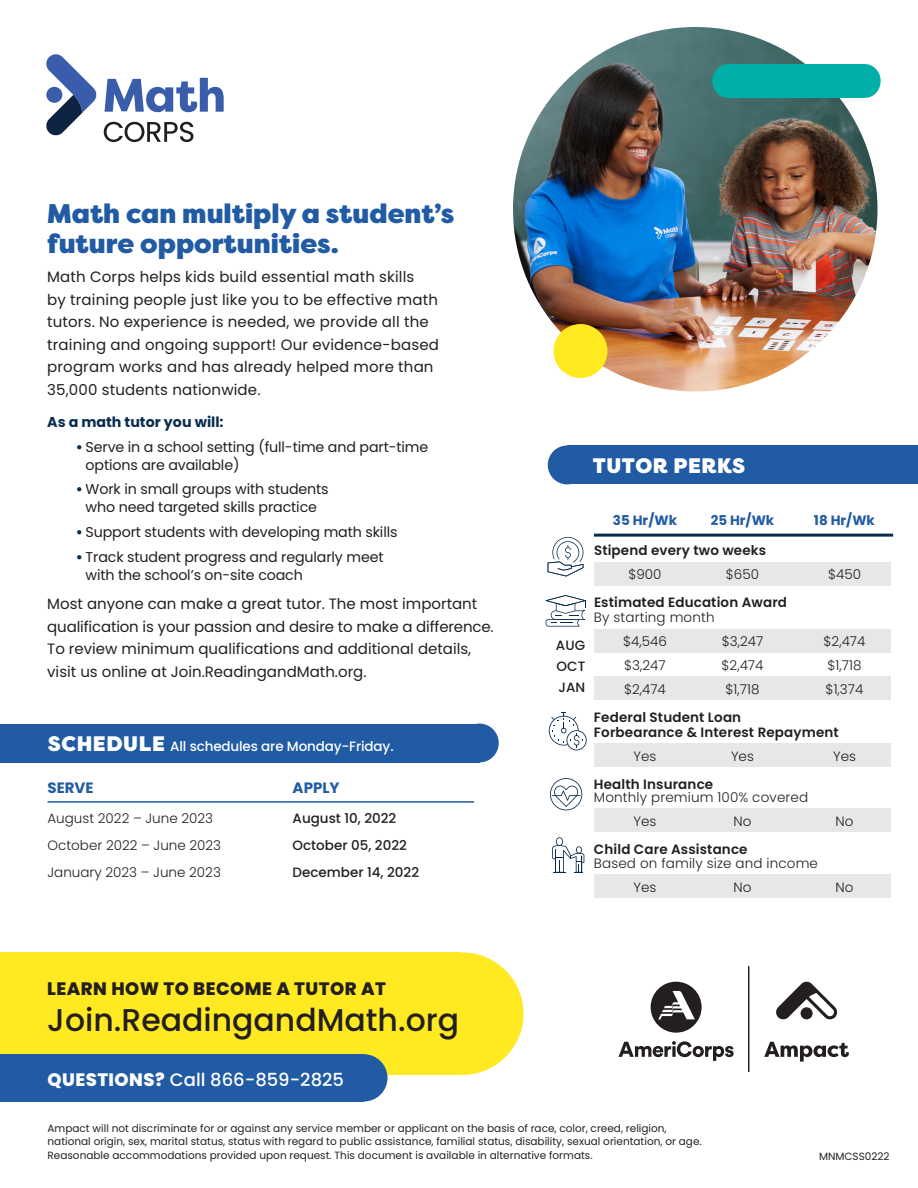
<style>
.page{position:relative;width:918px;height:1188px;background:#fff}
.page>*{position:absolute;margin:0;border:0;box-sizing:border-box;transform-origin:0 0}
.t1{font:500 31.5px "Poppins";color:#231f20}
.t2{font:900 27px/30px "Filson Pro";color:#205ba4}
.t3{font:900 21px "Filson Pro";letter-spacing:.03em;color:#fff}
.t4{font:500 18px "Poppins";color:#fff}
.t5{font:800 18px "Poppins";letter-spacing:.025em;color:#231f20}
.t6{font:15px/22.5px "Poppins";letter-spacing:.01em;color:#231f20}
.t7{font:700 15px "Poppins";color:#205ba4}
.t8{font:14.25px/18px "Poppins";letter-spacing:-.01em;color:#231f20}
.t9{font:700 14.25px "Poppins";color:#092d4f}
.t10{font:300 13.5px/13.5px "Poppins";color:#231f20}
.t11{font:600 13.5px/15px "Poppins";letter-spacing:.01em;color:#231f20}
.t12{font:500 13.5px "Poppins";color:#231f20}
.t13{font:500 13.5px "Poppins";letter-spacing:-.01em;color:#fff}
.t14{font:700 13.5px "Poppins";color:#205ba4}
.t15{font:10.5px/13.5px "Poppins";color:#231f20}
.s1{font-weight:700;color:#092d4f}
.s2{font-family:"Filson Pro";font-weight:900;font-size:21px}
.s3{font-weight:300}
.s4{font-weight:600}
.s5{font-weight:800}
</style>
<div class="page">
<div style="left:594px;top:562px;width:297px;height:23px;background:#e6e7e9"></div>
<div style="left:594px;top:743px;width:297px;height:23px;background:#e6e7e9"></div>
<div style="left:594px;top:809px;width:297px;height:23px;background:#e6e7e9"></div>
<div style="left:594px;top:875px;width:297px;height:23px;background:#e6e7e9"></div>
<div style="left:594px;top:677px;width:297px;height:23px;background:#e6e7e9"></div>
<div style="left:594px;top:630px;width:297px;height:23px;background:#e6e7e9"></div>
<div style="left:567px;top:446px;width:351px;height:38px;background:#205ba4"></div>
<div style="left:548px;top:446px;width:38px;height:38px;background:#205ba4;border-radius:50%"></div>
<div style="left:0;top:952px;width:460px;height:122px;background:#ffea22"></div>
<div style="left:340px;top:1054px;width:48px;height:47px;background:#205ba4;border-radius:50%"></div>
<div style="left:0;top:1054px;width:364px;height:47px;background:#205ba4"></div>
<div style="left:401px;top:952px;width:122px;height:123px;background:#ffea22;border-radius:50%"></div>
<svg style="left:776px;top:981px;width:61px;height:39px"></svg>
<div style="left:801px;top:1007px;width:12px;height:12px;background:#231f20;border-radius:50%"></div>
<svg style="left:651px;top:982px;width:51px;height:51px"></svg>
<svg style="left:619px;top:1041px;width:115px;height:20px"></svg>
<hr style="left:749px;top:967px;width:1px;height:105px;background:#231f20">
<svg style="left:764px;top:1042px;width:85px;height:20px"></svg>
<hr style="left:594px;top:534px;width:299px;height:3px;background:#092d4f">
<img style="left:513px;top:27px;width:365px;height:365px;border-radius:182px">
<hr style="left:48px;top:801px;width:237px;height:2px;background:#205ba4">
<hr style="left:285px;top:801px;width:189px;height:2px;background:#205ba4">
<div style="left:0;top:724px;width:479px;height:38px;background:#205ba4"></div>
<div style="left:460px;top:724px;width:39px;height:38px;background:#205ba4;border-radius:50%"></div>
<svg style="left:46px;top:54px;width:51px;height:82px"></svg>
<div style="left:46px;top:87px;width:16px;height:16px;background:#3a5dab;border-radius:50%"></div>
<svg style="left:104px;top:122px;width:89px;height:20px"></svg>
<svg style="left:105px;top:78px;width:119px;height:34px"></svg>
<div style="left:554px;top:324px;width:54px;height:54px;background:#ffea22;border-radius:50%"></div>
<div style="left:728px;top:64px;width:113px;height:34px;background:#00afa8"></div>
<div style="left:712px;top:64px;width:32px;height:34px;background:#00afa8;border-radius:50%"></div>
<div style="left:752px;top:64px;width:113px;height:34px;background:#00afa8"></div>
<div style="left:849px;top:64px;width:32px;height:34px;background:#00afa8;border-radius:50%"></div>
<svg style="left:548px;top:537px;width:35px;height:39px"></svg>
<svg style="left:546px;top:595px;width:40px;height:32px"></svg>
<svg style="left:549px;top:712px;width:38px;height:38px"></svg>
<svg style="left:550px;top:778px;width:32px;height:32px"></svg>
<svg style="left:552px;top:837px;width:32px;height:36px"></svg>
<p class="t2" style="left:47px;top:199px;width:409px">Math can multiply a student’s future opportunities.</p>
<p class="t6" style="left:47px;top:266px;width:393px">Math Corps helps kids build essential math skills<br>by training people just like you to be effective math tutors. No experience is needed, we provide all the training and ongoing support! Our evidence-based program works and has already helped more than 35,000 students nationwide.</p>
<p class="t9" style="left:47px;top:413px;width:178px">As a math tutor you will:</p>
<p class="t8" style="left:86px;top:438px;width:344px;text-indent:-10px"><span class="s1">•</span> Serve in a school setting (full-time and part-time options are available)</p>
<p class="t8" style="left:76px;top:480px;width:254px;text-align:center"><span class="s1">•</span> Work in small groups with students who need targeted skills practice</p>
<p class="t8" style="left:76px;top:523px;width:323px"><span class="s1">•</span> Support students with developing math skills</p>
<p class="t8" style="left:86px;top:548px;width:300px;text-indent:-10px"><span class="s1">•</span> Track student progress and regularly meet with the school’s on-site coach</p>
<p class="t6" style="left:47px;top:593px;width:448px">Most anyone can make a great tutor. The most important qualification is your passion and desire to make a difference.<br>To review minimum qualifications and additional details, visit us online at Join.ReadingandMath.org.</p>
<p class="t13" style="left:48px;top:738px;width:347px"><span class="s2">SCHEDULE</span> All schedules are Monday-Friday.</p>
<p class="t7" style="left:48px;top:779px;width:48px">SERVE</p>
<p class="t7" style="left:293px;top:779px;width:48px">APPLY</p>
<p class="t10" style="left:48px;top:812px;width:167px">August 2022 – June 2023</p>
<p class="t12" style="left:293px;top:811px;width:105px">August 10, 2022</p>
<p class="t10" style="left:48px;top:839px;width:175px">October 2022 – June 2023</p>
<p class="t12" style="left:293px;top:838px;width:116px">October 05, 2022</p>
<p class="t10" style="left:48px;top:866px;width:175px">January 2023 – June 2023</p>
<p class="t12" style="left:293px;top:865px;width:128px">December 14, 2022</p>
<p class="t5" style="left:47px;top:978px;width:340px">LEARN HOW TO BECOME A TUTOR AT</p>
<p class="t1" style="left:47px;top:1001px;width:413px">Join.ReadingandMath.org</p>
<p class="t3" style="left:593px;top:452px;width:154px">TUTOR PERKS</p>
<p class="t12" style="left:556px;top:638px;width:31px">AUG</p>
<p class="t12" style="left:556px;top:659px;width:30px">OCT</p>
<p class="t12" style="left:558px;top:680px;width:29px">JAN</p>
<p class="t14" style="left:613px;top:512px;width:66px">35 Hr/Wk</p>
<p class="t14" style="left:711px;top:512px;width:65px">25 Hr/Wk</p>
<p class="t14" style="left:814px;top:512px;width:62px">18 Hr/Wk</p>
<p class="t11" style="left:594px;top:543px;width:174px">Stipend every two weeks</p>
<p class="t10" style="left:628px;top:568px;width:35px">$900</p>
<p class="t10" style="left:726px;top:568px;width:35px">$650</p>
<p class="t10" style="left:828px;top:568px;width:34px">$450</p>
<p class="t11" style="left:594px;top:595px;width:195px">Estimated Education Award<br><span class="s3">By starting month</span></p>
<p class="t10" style="left:623px;top:635px;width:45px">$4,546</p>
<p class="t10" style="left:722px;top:635px;width:43px">$3,247</p>
<p class="t10" style="left:824px;top:635px;width:43px">$2,474</p>
<p class="t10" style="left:624px;top:659px;width:43px">$3,247</p>
<p class="t10" style="left:722px;top:659px;width:43px">$2,474</p>
<p class="t10" style="left:828px;top:659px;width:35px">$1,718</p>
<p class="t10" style="left:624px;top:683px;width:43px">$2,474</p>
<p class="t10" style="left:726px;top:683px;width:35px">$1,718</p>
<p class="t10" style="left:826px;top:683px;width:39px">$1,374</p>
<p class="t11" style="left:594px;top:710px;width:246px">Federal Student Loan<br>Forbearance &amp; Interest Repayment</p>
<p class="t10" style="left:634px;top:750px;width:24px">Yes</p>
<p class="t10" style="left:731px;top:750px;width:24px">Yes</p>
<p class="t10" style="left:833px;top:750px;width:24px">Yes</p>
<p class="t10" style="left:594px;top:778px;width:216px"><span class="s4">Health Insurance<br></span>Monthly premium 100% covered</p>
<p class="t10" style="left:634px;top:815px;width:24px">Yes</p>
<p class="t10" style="left:734px;top:815px;width:19px">No</p>
<p class="t10" style="left:836px;top:815px;width:19px">No</p>
<p class="t10" style="left:594px;top:843px;width:226px"><span class="s4">Child Care Assistance<br></span>Based on family size and income</p>
<p class="t10" style="left:634px;top:880px;width:24px">Yes</p>
<p class="t10" style="left:734px;top:880px;width:19px">No</p>
<p class="t10" style="left:836px;top:880px;width:19px">No</p>
<p class="t4" style="left:48px;top:1069px;width:298px"><span class="s5">QUESTIONS?</span> Call 866-859-2825</p>
<p class="t15" style="left:48px;top:1121px;width:656px">Ampact will not discriminate for or against any service member or applicant on the basis of race, color, creed, religion, national origin, sex, marital status, status with regard to public assistance, familial status, disability, sexual orientation, or age.<br>Reasonable accommodations provided upon request. This document is available in alternative formats.</p>
<p class="t15" style="left:819px;top:1150px;width:72px">MNMCSS0222</p>
</div>
